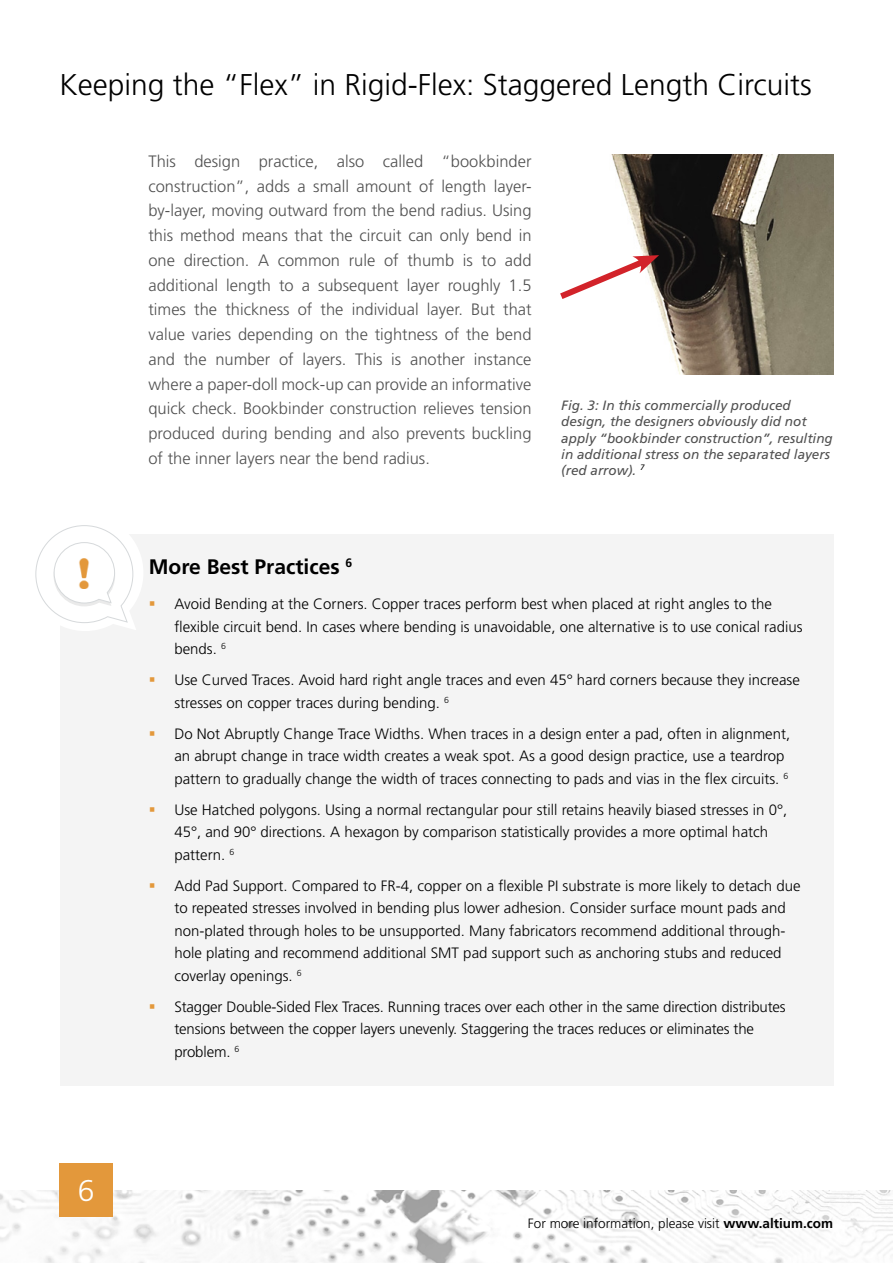
<style>
.page{position:relative;width:893px;height:1263px;background:#fff}
.page>*{position:absolute;margin:0;border:0;box-sizing:border-box;transform-origin:0 0}
.t1{font:300 30px "Frutiger LT Std";color:#000}
.t2{font:300 30px "Frutiger LT Std";color:#fff}
.t3{font:700 21px "Frutiger LT Std";color:#000}
.t4{font:300 16.5px/24.8px "Frutiger LT Std";color:#515151;text-align:justify}
.t5{font:300 15px/22.5px "Frutiger LT Std";color:#000}
.t6{font:italic 13.5px/16.2px "Frutiger LT Std";color:#515151}
.t7{font:300 13.5px "Frutiger LT Std";color:#000}
.s1{color:#e3983b}
.s2{font-weight:700}
</style>
<div class="page">
<img style="left:0;top:1191px;width:893px;height:72px">
<div style="left:60px;top:1163px;width:53px;height:53px;background:#e3983b"></div>
<div style="left:60px;top:534px;width:773px;height:552px;background:#f4f4f4"></div>
<svg style="left:35px;top:525px;width:108px;height:106px"></svg>
<img style="left:79px;top:558px;width:11px;height:30px">
<img style="left:611px;top:154px;width:222px;height:220px">
<svg style="left:560px;top:253px;width:99px;height:51px"></svg>
<h1 class="t1" style="left:60px;top:67px;width:754px">Keeping the “Flex” in Rigid-Flex: Staggered Length Circuits</h1>
<p class="t4" style="left:148px;top:149px;width:385px">This design practice, also called “bookbinder construction”, adds a small amount of length layer&shy;by-layer, moving outward from the bend radius. Using this method means that the circuit can only bend in one direction. A common rule of thumb is to add additional length to a subsequent layer roughly 1.5 times the thickness of the individual layer. But that value varies depending on the tightness of the bend and the number of layers. This is another instance where a paper-doll mock-up can provide an informative quick check. Bookbinder construction relieves tension produced during bending and also prevents buckling of the inner layers near the bend radius.</p>
<p class="t6" style="left:561px;top:397px;width:273px">Fig. 3: In this commercially produced design, the designers obviously did not apply “bookbinder construction”, resulting in additional stress on the separated layers (red arrow). <sup>7</sup></p>
<h1 class="t2" style="left:78px;top:1173px;width:18px">6</h1>
<h2 class="t3" style="left:149px;top:554px;width:205px">More Best Practices <sup>6</sup></h2>
<p class="t5" style="left:174px;top:593px;width:630px;text-indent:-26px"><span class="s1">▪</span> Avoid Bending at the Corners. Copper traces perform best when placed at right angles to the flexible circuit bend. In cases where bending is unavoidable, one alternative is to use conical radius bends. <sup>6</sup></p>
<p class="t5" style="left:174px;top:669px;width:627px;text-indent:-26px"><span class="s1">▪</span> Use Curved Traces. Avoid hard right angle traces and even 45° hard corners because they increase stresses on copper traces during bending. <sup>6</sup></p>
<p class="t5" style="left:174px;top:723px;width:617px;text-indent:-26px"><span class="s1">▪</span> Do Not Abruptly Change Trace Widths. When traces in a design enter a pad, often in alignment, an abrupt change in trace width creates a weak spot. As a good design practice, use a teardrop pattern to gradually change the width of traces connecting to pads and vias in the flex circuits. <sup>6</sup></p>
<p class="t5" style="left:174px;top:799px;width:614px;text-indent:-26px"><span class="s1">▪</span> Use Hatched polygons. Using a normal rectangular pour still retains heavily biased stresses in 0°,<br>45°, and 90° directions. A hexagon by comparison statistically provides a more optimal hatch pattern. <sup>6</sup></p>
<p class="t5" style="left:174px;top:875px;width:628px;text-indent:-26px"><span class="s1">▪</span> Add Pad Support. Compared to FR-4, copper on a flexible PI substrate is more likely to detach due to repeated stresses involved in bending plus lower adhesion. Consider surface mount pads and non-plated through holes to be unsupported. Many fabricators recommend additional through&shy;hole plating and recommend additional SMT pad support such as anchoring stubs and reduced coverlay openings. <sup>6</sup></p>
<p class="t5" style="left:174px;top:996px;width:613px;text-indent:-26px"><span class="s1">▪</span> Stagger Double-Sided Flex Traces. Running traces over each other in the same direction distributes tensions between the copper layers unevenly. Staggering the traces reduces or eliminates the problem. <sup>6</sup></p>
<p class="t7" style="left:528px;top:1216px;width:307px">For more information, please visit <span class="s2">www.altium.com</span></p>
</div>
